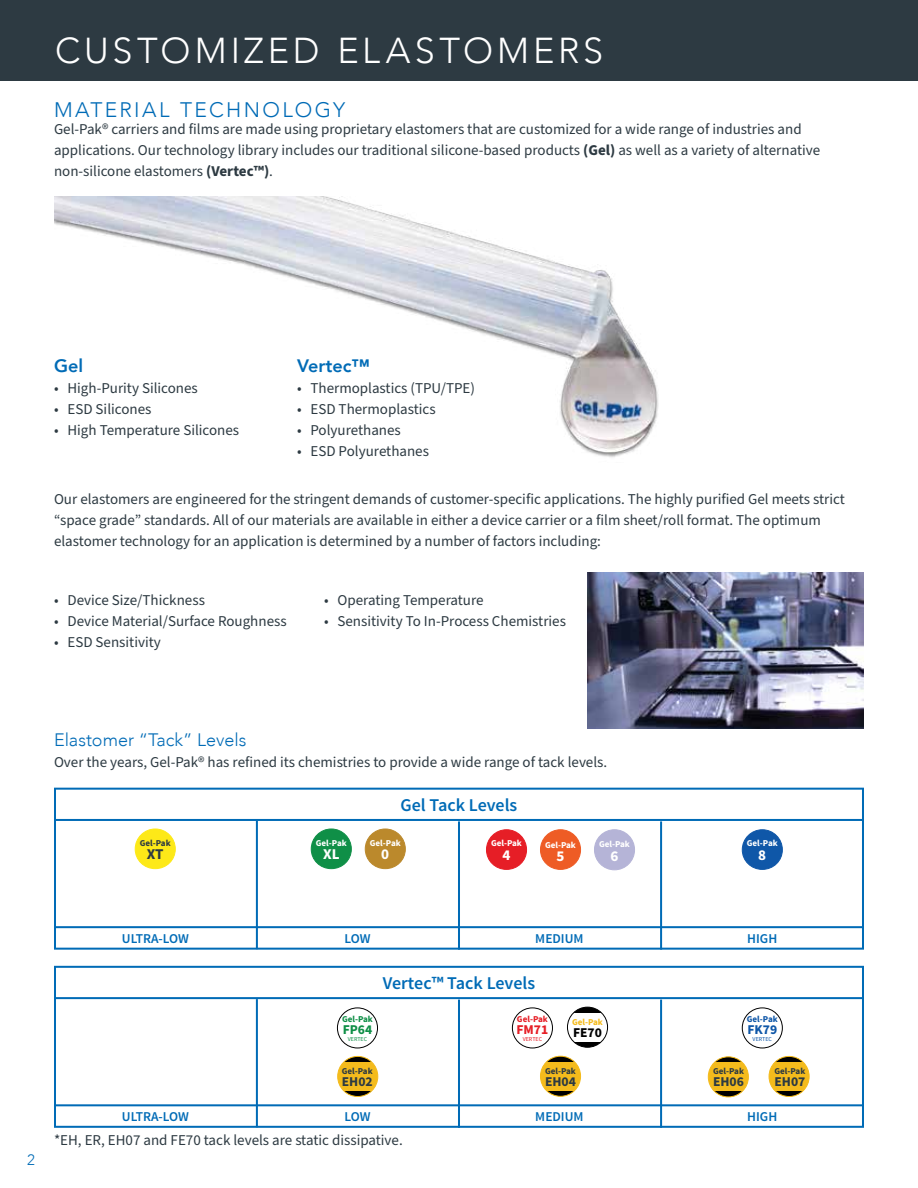
<style>
.page{position:relative;width:918px;height:1188px;background:#fff}
.page>*{position:absolute;margin:0;border:0;box-sizing:border-box;transform-origin:0 0}
.t1{font:300 36px "Avenir";letter-spacing:.105em;color:#fff}
.t2{font:300 21px "Avenir";letter-spacing:.115em;color:#006bb6}
.t3{font:600 18px "Source Sans Pro";color:#006bb6}
.t4{font:300 18px "Avenir";color:#006bb6}
.t5{font:800 18px "Avenir";color:#006bb6}
.t6{font:15px/21px "Source Sans Pro";color:#2d3a42}
.t7{font:700 15px "Source Sans Pro";color:#fff}
.t8{font:700 15px "Source Sans Pro";color:#2d3a42}
.t9{font:300 15px "Avenir";color:#006bb6}
.t10{font:600 13.5px "Source Sans Pro";color:#006bb6}
.t11{font:700 13.5px "Source Sans Pro";color:#2d3a42}
.t12{font:700 13.5px "Source Sans Pro";color:#0f8f47}
.t13{font:700 13.5px "Source Sans Pro";color:#0f57a8}
.t14{font:700 13.5px "Source Sans Pro";color:#e61e26}
.t15{font:700 13.5px "Source Sans Pro";color:#000}
.t16{font:700 9px "Source Sans Pro";color:#fff}
.t17{font:700 9px "Source Sans Pro";color:#2d3a42}
.t18{font:700 9px "Source Sans Pro";color:#0f8f47}
.t19{font:700 9px "Source Sans Pro";color:#0f57a8}
.t20{font:700 9px "Source Sans Pro";color:#e61e26}
.t21{font:700 9px "Source Sans Pro";color:#f4bb1c}
.t22{font:6px "Source Sans Pro";color:#0f8f47}
.t23{font:6px "Source Sans Pro";color:#0f57a8}
.t24{font:6px "Source Sans Pro";color:#e61e26}
.s1{font-weight:700}
</style>
<div class="page">
<div style="left:0;top:0;width:918px;height:81px;background:#2d3a42"></div>
<hr style="left:54px;top:1104px;width:810px;height:2px;background:#006bb6">
<hr style="left:54px;top:926px;width:810px;height:2px;background:#006bb6">
<hr style="left:54px;top:997px;width:810px;height:2px;background:#006bb6">
<hr style="left:54px;top:819px;width:810px;height:2px;background:#006bb6">
<hr style="left:256px;top:999px;width:2px;height:128px;background:#006bb6">
<hr style="left:256px;top:821px;width:2px;height:128px;background:#006bb6">
<hr style="left:458px;top:1000px;width:2px;height:128px;background:#006bb6">
<hr style="left:458px;top:821px;width:2px;height:129px;background:#006bb6">
<hr style="left:660px;top:1000px;width:2px;height:128px;background:#006bb6">
<hr style="left:660px;top:821px;width:2px;height:129px;background:#006bb6">
<div style="left:54px;top:966px;width:810px;height:162px;border:2px solid #006bb6"></div>
<div style="left:54px;top:788px;width:810px;height:162px;border:2px solid #006bb6"></div>
<img style="left:588px;top:573px;width:276px;height:155px">
<div style="left:769px;top:1056px;width:40px;height:41px;background:#f4bb1c;border-radius:50%"></div>
<svg style="left:774px;top:1056px;width:30px;height:6px"></svg>
<svg style="left:774px;top:1091px;width:30px;height:6px"></svg>
<div style="left:769px;top:1056px;width:40px;height:41px;border:1px solid #f4bb1c;border-radius:50%"></div>
<img style="left:54px;top:197px;width:605px;height:261px">
<div style="left:337px;top:1008px;width:41px;height:40px;border:1px solid #000;border-radius:50%"></div>
<div style="left:742px;top:1008px;width:41px;height:40px;border:1px solid #000;border-radius:50%"></div>
<div style="left:742px;top:830px;width:40px;height:39px;background:#0f57a8;border-radius:50%"></div>
<div style="left:742px;top:830px;width:41px;height:40px;border:1px solid #0f57a8;border-radius:50%"></div>
<div style="left:135px;top:829px;width:40px;height:40px;background:#fde918;border-radius:50%"></div>
<div style="left:135px;top:829px;width:40px;height:40px;border:1px solid #fde918;border-radius:50%"></div>
<div style="left:311px;top:829px;width:40px;height:40px;background:#0f8f47;border-radius:50%"></div>
<div style="left:311px;top:829px;width:41px;height:40px;border:1px solid #0f8f47;border-radius:50%"></div>
<div style="left:365px;top:829px;width:40px;height:40px;background:#bb892c;border-radius:50%"></div>
<div style="left:365px;top:829px;width:41px;height:40px;border:1px solid #bb892c;border-radius:50%"></div>
<div style="left:594px;top:830px;width:41px;height:40px;background:#b5b4d7;border-radius:50%"></div>
<div style="left:594px;top:830px;width:41px;height:40px;border:1px solid #b5b4d7;border-radius:50%"></div>
<div style="left:512px;top:1008px;width:41px;height:40px;border:1px solid #000;border-radius:50%"></div>
<svg style="left:573px;top:1007px;width:29px;height:6px"></svg>
<svg style="left:573px;top:1042px;width:29px;height:5px"></svg>
<div style="left:567px;top:1007px;width:41px;height:40px;border:1px solid #000;border-radius:50%"></div>
<div style="left:540px;top:1056px;width:41px;height:40px;background:#f4bb1c;border-radius:50%"></div>
<svg style="left:546px;top:1056px;width:29px;height:6px"></svg>
<svg style="left:546px;top:1091px;width:29px;height:5px"></svg>
<div style="left:540px;top:1056px;width:41px;height:41px;border:1px solid #f4bb1c;border-radius:50%"></div>
<div style="left:540px;top:830px;width:41px;height:39px;background:#ee5c25;border-radius:50%"></div>
<div style="left:540px;top:830px;width:41px;height:40px;border:1px solid #ee5c25;border-radius:50%"></div>
<div style="left:486px;top:830px;width:41px;height:39px;background:#e61e26;border-radius:50%"></div>
<div style="left:486px;top:830px;width:41px;height:40px;border:1px solid #e61e26;border-radius:50%"></div>
<div style="left:338px;top:1056px;width:40px;height:41px;background:#f4bb1c;border-radius:50%"></div>
<svg style="left:343px;top:1056px;width:29px;height:6px"></svg>
<svg style="left:343px;top:1091px;width:29px;height:6px"></svg>
<div style="left:338px;top:1056px;width:40px;height:41px;border:1px solid #f4bb1c;border-radius:50%"></div>
<div style="left:708px;top:1057px;width:40px;height:40px;background:#f4bb1c;border-radius:50%"></div>
<svg style="left:714px;top:1057px;width:29px;height:5px"></svg>
<svg style="left:713px;top:1091px;width:30px;height:6px"></svg>
<div style="left:708px;top:1057px;width:41px;height:40px;border:1px solid #f4bb1c;border-radius:50%"></div>
<h1 class="t1" style="left:55px;top:30px;width:550px">CUSTOMIZED ELASTOMERS</h1>
<h2 class="t2" style="left:54px;top:97px;width:293px">MATERIAL TECHNOLOGY</h2>
<p class="t6" style="left:54px;top:119px;width:768px">Gel-Pak® carriers and films are made using proprietary elastomers that are customized for a wide range of industries and applications. Our technology library includes our traditional silicone-based products <span class="s1">(Gel)</span> as well as a variety of alternative non-silicone elastomers <span class="s1">(Vertec™)</span>.</p>
<p class="t5" style="left:54px;top:352px;width:31px">Gel</p>
<p class="t5" style="left:297px;top:352px;width:74px">Vertec™</p>
<p class="t6" style="left:54px;top:378px;width:145px">• High-Purity Silicones</p>
<p class="t6" style="left:54px;top:399px;width:99px">• ESD Silicones</p>
<p class="t6" style="left:54px;top:420px;width:187px">• High Temperature Silicones</p>
<p class="t6" style="left:297px;top:378px;width:180px">• Thermoplastics (TPU/TPE)</p>
<p class="t6" style="left:297px;top:399px;width:140px">• ESD Thermoplastics</p>
<p class="t6" style="left:297px;top:420px;width:105px">• Polyurethanes</p>
<p class="t6" style="left:297px;top:441px;width:134px">• ESD Polyurethanes</p>
<p class="t6" style="left:54px;top:489px;width:792px">Our elastomers are engineered for the stringent demands of customer-specific applications. The highly purified Gel meets strict “space grade” standards. All of our materials are available in either a device carrier or a film sheet/roll format. The optimum elastomer technology for an application is determined by a number of factors including:</p>
<p class="t6" style="left:54px;top:590px;width:152px">• Device Size/Thickness</p>
<p class="t6" style="left:54px;top:611px;width:234px">• Device Material/Surface Roughness</p>
<p class="t6" style="left:54px;top:632px;width:108px">• ESD Sensitivity</p>
<p class="t6" style="left:324px;top:590px;width:161px">• Operating Temperature</p>
<p class="t6" style="left:324px;top:611px;width:244px">• Sensitivity To In-Process Chemistries</p>
<p class="t4" style="left:54px;top:730px;width:194px">Elastomer “Tack” Levels</p>
<p class="t6" style="left:54px;top:752px;width:555px">Over the years, Gel-Pak® has refined its chemistries to provide a wide range of tack levels.</p>
<p class="t17" style="left:140px;top:837px;width:32px">Gel-Pak</p>
<p class="t8" style="left:147px;top:844px;width:18px">XT</p>
<p class="t16" style="left:316px;top:837px;width:32px">Gel-Pak</p>
<p class="t7" style="left:323px;top:844px;width:18px">XL</p>
<p class="t3" style="left:401px;top:794px;width:118px">Gel Tack Levels</p>
<p class="t16" style="left:370px;top:837px;width:32px">Gel-Pak</p>
<p class="t7" style="left:381px;top:844px;width:9px">0</p>
<p class="t16" style="left:491px;top:837px;width:32px">Gel-Pak</p>
<p class="t7" style="left:503px;top:845px;width:9px">4</p>
<p class="t16" style="left:545px;top:839px;width:32px">Gel-Pak</p>
<p class="t7" style="left:557px;top:846px;width:9px">5</p>
<p class="t16" style="left:599px;top:838px;width:32px">Gel-Pak</p>
<p class="t7" style="left:611px;top:845px;width:9px">6</p>
<p class="t9" style="left:27px;top:1151px;width:9px">2</p>
<p class="t10" style="left:122px;top:930px;width:69px">ULTRA-LOW</p>
<p class="t10" style="left:122px;top:1108px;width:69px">ULTRA-LOW</p>
<p class="t10" style="left:344px;top:930px;width:28px">LOW</p>
<p class="t10" style="left:535px;top:930px;width:50px">MEDIUM</p>
<p class="t3" style="left:383px;top:972px;width:154px">Vertec™ Tack Levels</p>
<p class="t18" style="left:342px;top:1012px;width:32px">Gel-Pak</p>
<p class="t12" style="left:343px;top:1020px;width:31px">FP64</p>
<p class="t22" style="left:348px;top:1035px;width:21px">VERTEC</p>
<p class="t17" style="left:342px;top:1065px;width:32px">Gel-Pak</p>
<p class="t11" style="left:342px;top:1072px;width:32px">EH02</p>
<p class="t10" style="left:344px;top:1108px;width:28px">LOW</p>
<p class="t20" style="left:517px;top:1012px;width:32px">Gel-Pak</p>
<p class="t14" style="left:517px;top:1020px;width:33px">FM71</p>
<p class="t24" style="left:523px;top:1035px;width:21px">VERTEC</p>
<p class="t21" style="left:572px;top:1016px;width:32px">Gel-Pak</p>
<p class="t15" style="left:573px;top:1024px;width:30px">FE70</p>
<p class="t17" style="left:545px;top:1064px;width:32px">Gel-Pak</p>
<p class="t11" style="left:545px;top:1072px;width:32px">EH04</p>
<p class="t10" style="left:535px;top:1108px;width:50px">MEDIUM</p>
<p class="t6" style="left:54px;top:1130px;width:350px">*EH, ER, EH07 and FE70 tack levels are static dissipative.</p>
<p class="t16" style="left:747px;top:837px;width:32px">Gel-Pak</p>
<p class="t7" style="left:758px;top:845px;width:9px">8</p>
<p class="t10" style="left:747px;top:930px;width:32px">HIGH</p>
<p class="t19" style="left:747px;top:1012px;width:32px">Gel-Pak</p>
<p class="t13" style="left:747px;top:1020px;width:31px">FK79</p>
<p class="t23" style="left:753px;top:1035px;width:21px">VERTEC</p>
<p class="t17" style="left:713px;top:1065px;width:32px">Gel-Pak</p>
<p class="t11" style="left:713px;top:1072px;width:32px">EH06</p>
<p class="t17" style="left:774px;top:1065px;width:32px">Gel-Pak</p>
<p class="t11" style="left:774px;top:1073px;width:32px">EH07</p>
<p class="t10" style="left:747px;top:1108px;width:32px">HIGH</p>
</div>
